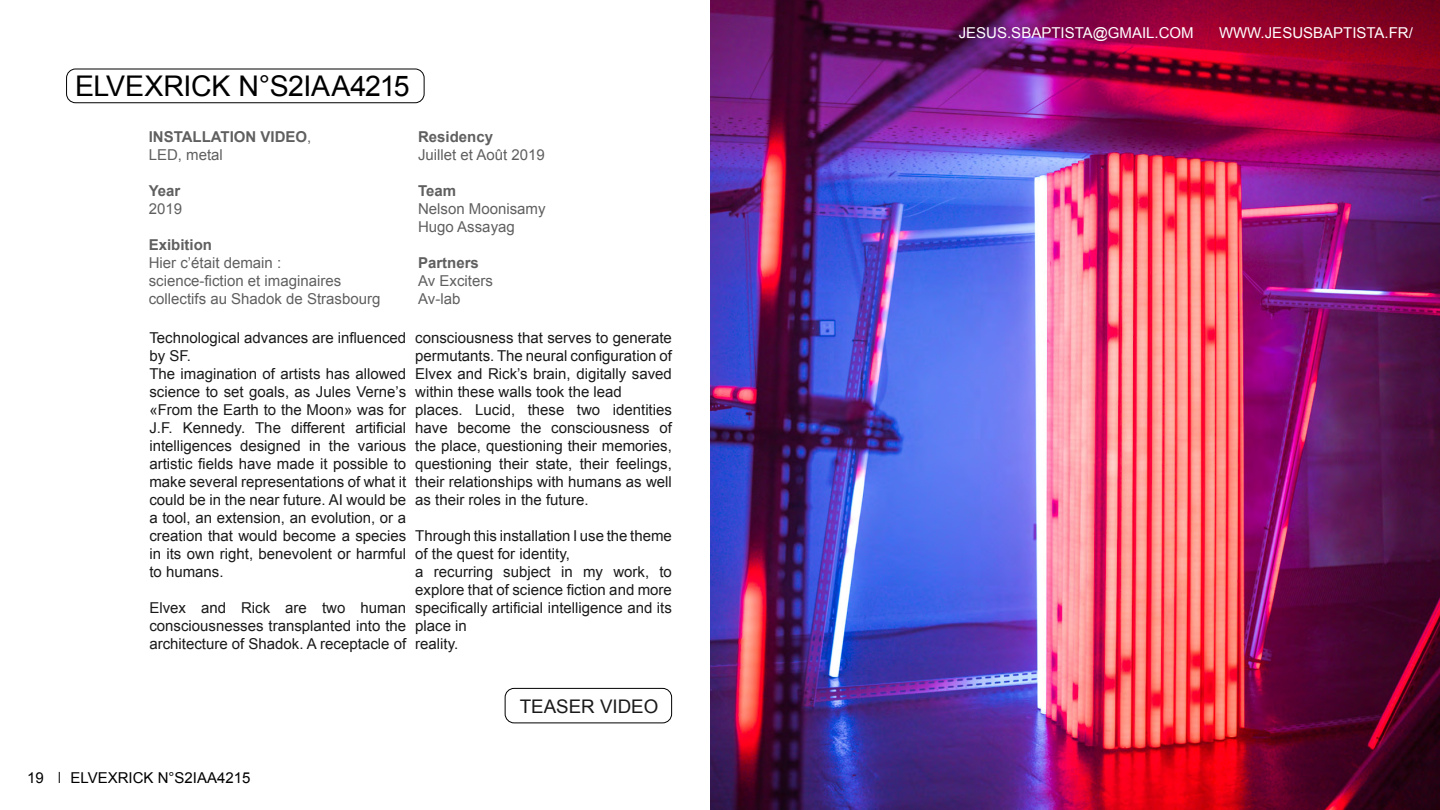
<style>
.page{position:relative;width:1440px;height:810px;background:#fff}
.page>*{position:absolute;margin:0;border:0;box-sizing:border-box;transform-origin:0 0}
.t1{font:28.5px "Arial";letter-spacing:-.015em;color:#000}
.t2{font:18.75px "Arial";color:#1a1a1a}
.t3{font:15px/18px "Arial";color:#1a1a1a}
.t4{font:700 15px/18px "Arial";color:#1a1a1a}
.t5{font:15px "Arial";color:#fff}
.t6{font:15px "Arial";color:#000}
.s1{font-weight:400}
</style>
<div class="page">
<img style="left:711px;top:0;width:729px;height:810px">
<div style="left:66px;top:69px;width:359px;height:34px;border:1px solid #000;border-radius:9px"></div>
<div style="left:505px;top:688px;width:167px;height:35px;border:1px solid #000;border-radius:9px"></div>
<p class="t1" style="left:75px;top:67px;width:336px">ELVEXRICK N°S2IAA4215</p>
<p class="t4" style="left:149px;top:128px;width:164px">INSTALLATION VIDEO<span class="s1">,<br>LED, metal</span></p>
<p class="t4" style="left:149px;top:182px;width:33px">Year</p>
<p class="t3" style="left:149px;top:200px;width:35px">2019</p>
<p class="t4" style="left:149px;top:236px;width:65px">Exibition</p>
<p class="t3" style="left:149px;top:254px;width:233px">Hier c’était demain :<br>science-fiction et imaginaires collectifs au Shadok de Strasbourg</p>
<p class="t4" style="left:418px;top:128px;width:77px">Residency</p>
<p class="t3" style="left:418px;top:146px;width:128px">Juillet et Août 2019</p>
<p class="t4" style="left:418px;top:182px;width:40px">Team</p>
<p class="t3" style="left:418px;top:200px;width:129px">Nelson Moonisamy<br>Hugo Assayag</p>
<p class="t4" style="left:418px;top:254px;width:62px">Partners</p>
<p class="t3" style="left:418px;top:272px;width:76px">Av Exciters<br>Av-lab</p>
<p class="t3" style="left:149px;top:329px;width:258px">Technological advances are influenced by SF.</p>
<p class="t3" style="left:149px;top:365px;width:258px;text-align:justify">The imagination of artists has allowed science to set goals, as Jules Verne’s «From the Earth to the Moon» was for J.F. Kennedy. The different artificial intelligences designed in the various artistic fields have made it possible to make several representations of what it could be in the near future. AI would be a tool, an extension, an evolution, or a creation that would become a species in its own right, benevolent or harmful to humans.</p>
<p class="t3" style="left:149px;top:599px;width:258px;text-align:justify">Elvex and Rick are two human consciousnesses transplanted into the architecture of Shadok. A receptacle of</p>
<p class="t3" style="left:415px;top:329px;width:258px;text-align:justify">consciousness that serves to generate permutants. The neural configuration of Elvex and Rick’s brain, digitally saved within these walls took the lead</p>
<p class="t3" style="left:415px;top:401px;width:258px;text-align:justify">places. Lucid, these two identities have become the consciousness of the place, questioning their memories, questioning their state, their feelings, their relationships with humans as well as their roles in the future.</p>
<p class="t3" style="left:415px;top:527px;width:258px">Through this installation I use the theme of the quest for identity,</p>
<p class="t3" style="left:415px;top:563px;width:258px;text-align:justify">a recurring subject in my work, to explore that of science fiction and more specifically artificial intelligence and its place in</p>
<p class="t3" style="left:415px;top:635px;width:45px">reality.</p>
<p class="t2" style="left:520px;top:694px;width:140px">TEASER VIDEO</p>
<p class="t6" style="left:27px;top:768px;width:18px">19</p>
<p class="t6" style="left:70px;top:768px;width:181px">ELVEXRICK N°S2IAA4215</p>
<p class="t5" style="left:959px;top:23px;width:236px">JESUS.SBAPTISTA@GMAIL.COM</p>
<p class="t5" style="left:1219px;top:23px;width:195px">WWW.JESUSBAPTISTA.FR/</p>
</div>
